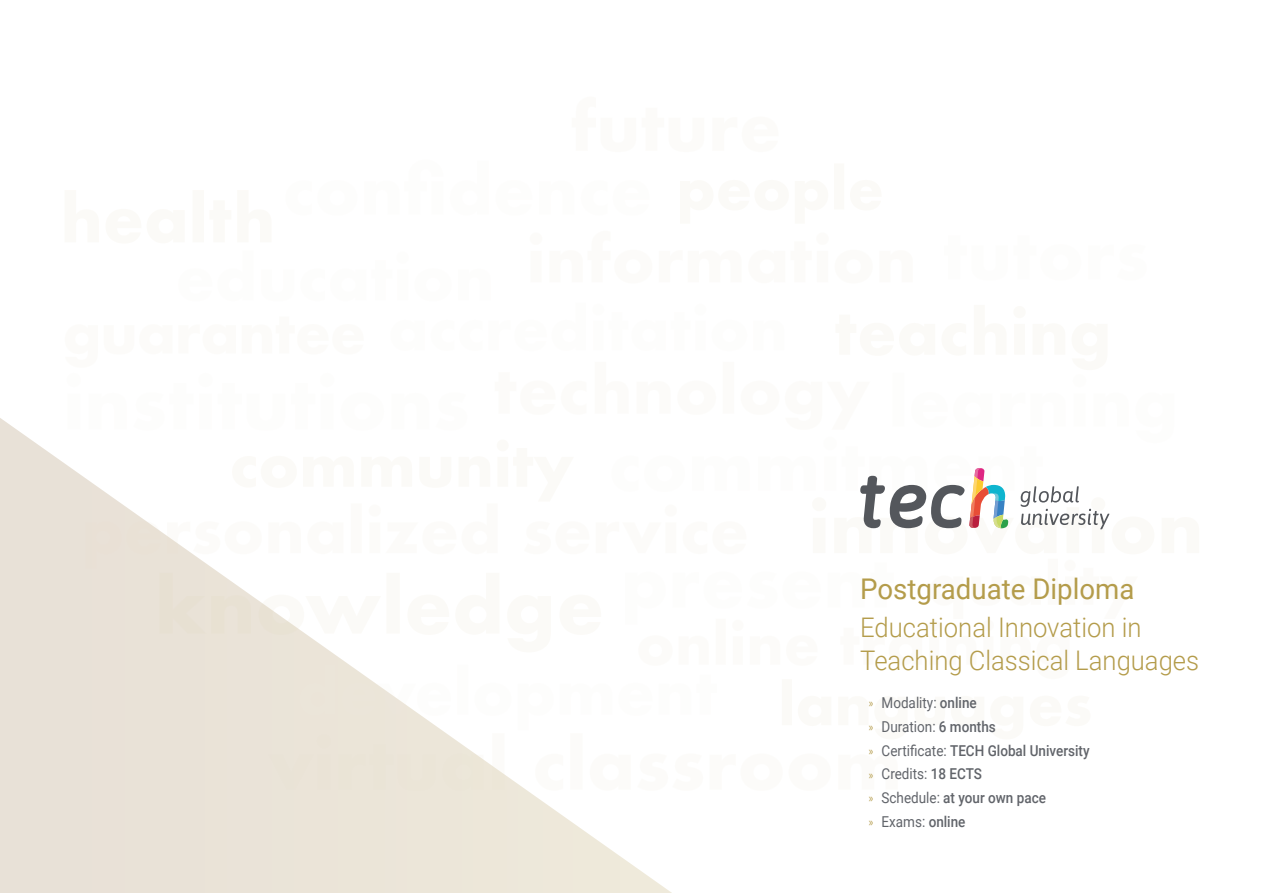
<style>
.page{position:relative;width:1263px;height:893px;background:#fff}
.page>*{position:absolute;margin:0;border:0;box-sizing:border-box;transform-origin:0 0}
.t1{font:28.5px "Roboto";color:#b49c4b}
.t2{font:300 27px/33px "Roboto";color:#b49c4b;scale:.95 1}
.t3{font:500 15px/23.7px "Roboto";color:#61646a;scale:.9 1}
.s1{font-family:"Myriad Pro";font-weight:400;font-size:12px;color:#b49c4b}
.s2{font-weight:400}
</style>
<div class="page">
<svg style="left:0;top:418px;width:672px;height:475px;background:#ebe5db"></svg>
<svg style="left:65px;top:418px;width:1045px;height:373px"></svg>
<h1 class="t1" style="left:860px;top:569px;width:276px">Postgraduate Diploma</h1>
<h2 class="t2" style="left:860px;top:610px;width:358px">Educational Innovation in<br>Teaching Classical Languages</h2>
<p class="t3" style="left:869px;top:690px;width:247px"><span class="s1">»</span> <span class="s2">Modality:</span> online<br><span class="s1">»</span> <span class="s2">Duration:</span> 6 months<br><span class="s1">»</span> <span class="s2">Certificate:</span> TECH Global University <span class="s1">»</span> <span class="s2">Credits:</span> 18 ECTS<br><span class="s1">»</span> <span class="s2">Schedule:</span> at your own pace<br><span class="s1">»</span> <span class="s2">Exams:</span> online</p>
</div>
